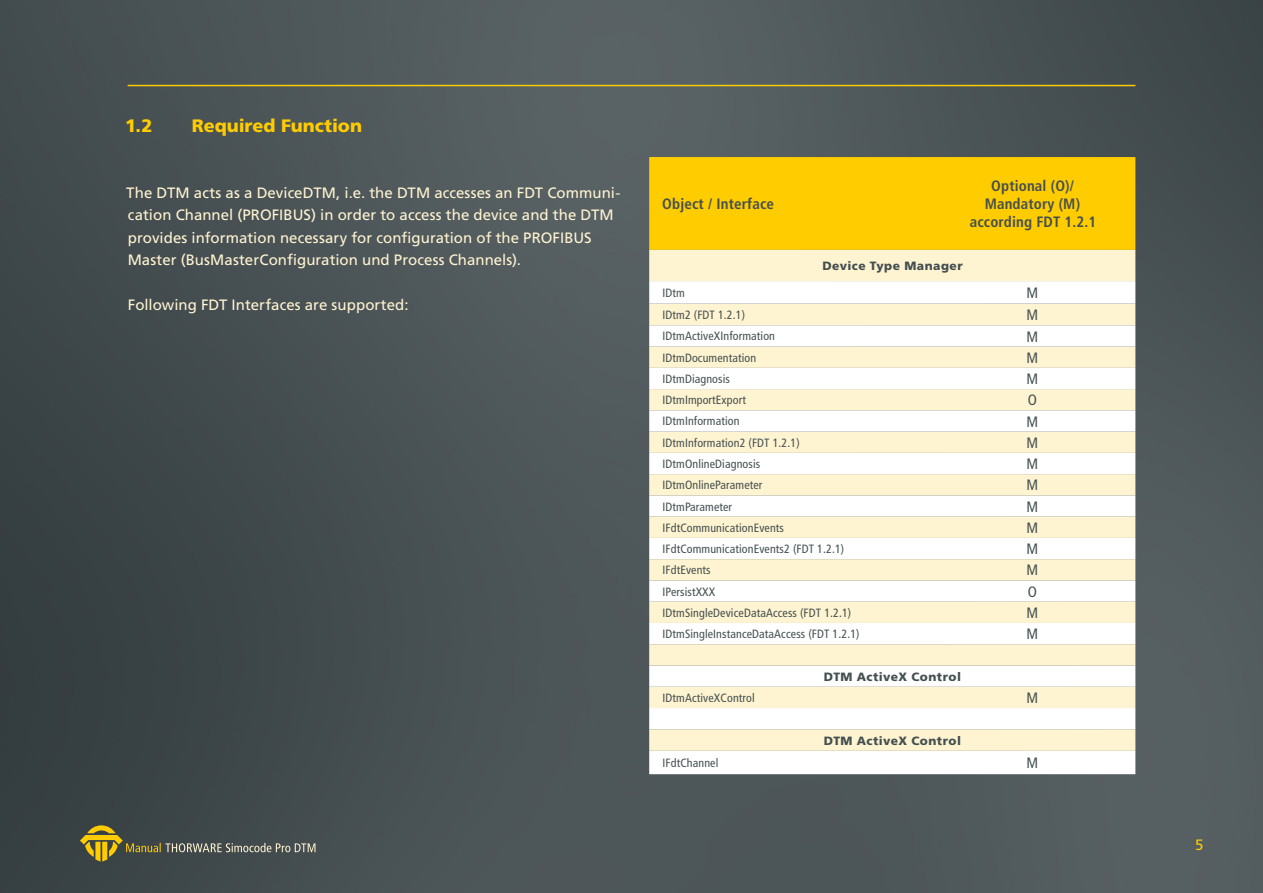
<style>
.page{position:relative;width:1263px;height:893px;background:#fff}
.page>*{position:absolute;margin:0;border:0;box-sizing:border-box;transform-origin:0 0}
.t1{font:900 18px "Frutiger LT Std";color:#fc0}
.t2{font:15px/22.5px "Frutiger LT Std";letter-spacing:.005em;color:#fff4d1}
.t3{font:700 condensed 15px/18px "Frutiger LT Std";letter-spacing:.01em;color:#444f50;text-align:center}
.t4{font:condensed 15px "Frutiger LT Std";color:#444f50}
.t5{font:15px "Frutiger LT Std";color:#fc0}
.t6{font:condensed 12px "Frutiger LT Std";letter-spacing:.01em;color:#444f50}
.t7{font:900 12px "Frutiger LT Std";letter-spacing:.04em;color:#444f50}
</style>
<div class="page">
<img style="left:0;top:0;width:1263px;height:893px">
<svg style="left:80px;top:825px;width:235px;height:37px;background:#585b4a"></svg>
<hr style="left:128px;top:85px;width:1007px;height:1px;background:#fc0">
<div style="left:649px;top:157px;width:486px;height:93px;background:#fc0"></div>
<div style="left:649px;top:250px;width:486px;height:31px;background:#fff4d1"></div>
<svg style="left:649px;top:281px;width:486px;height:493px"></svg>
<svg style="left:649px;top:474px;width:486px;height:277px;fill:#fff4d1"></svg>
<h1 class="t1" style="left:125px;top:114px;width:29px">1.2</h1>
<h1 class="t1" style="left:192px;top:114px;width:172px">Required Function</h1>
<p class="t2" style="left:126px;top:181px;width:495px">The DTM acts as a DeviceDTM, i.e. the DTM accesses an FDT Communi&shy;cation Channel (PROFIBUS) in order to access the device and the DTM provides information necessary for configuration of the PROFIBUS Master (BusMasterConfiguration und Process Channels).</p>
<p class="t2" style="left:128px;top:294px;width:282px">Following FDT Interfaces are supported:</p>
<p class="t3" style="left:662px;top:195px;width:113px">Object / Interface</p>
<p class="t3" style="left:970px;top:177px;width:128px">Optional (O)/<br>Mandatory (M) according FDT 1.2.1</p>
<p class="t7" style="left:822px;top:259px;width:142px">Device Type Manager</p>
<p class="t6" style="left:662px;top:286px;width:24px">IDtm</p>
<p class="t4" style="left:1026px;top:284px;width:13px">M</p>
<p class="t6" style="left:662px;top:308px;width:84px">IDtm2 (FDT 1.2.1)</p>
<p class="t4" style="left:1026px;top:306px;width:13px">M</p>
<p class="t6" style="left:662px;top:329px;width:114px">IDtmActiveXInformation</p>
<p class="t4" style="left:1026px;top:328px;width:13px">M</p>
<p class="t6" style="left:662px;top:351px;width:95px">IDtmDocumentation</p>
<p class="t4" style="left:1026px;top:349px;width:13px">M</p>
<p class="t6" style="left:662px;top:372px;width:69px">IDtmDiagnosis</p>
<p class="t4" style="left:1026px;top:370px;width:13px">M</p>
<p class="t6" style="left:662px;top:393px;width:85px">IDtmImportExport</p>
<p class="t4" style="left:1028px;top:391px;width:11px">O</p>
<p class="t6" style="left:662px;top:414px;width:79px">IDtmInformation</p>
<p class="t4" style="left:1026px;top:413px;width:13px">M</p>
<p class="t6" style="left:662px;top:436px;width:139px">IDtmInformation2 (FDT 1.2.1)</p>
<p class="t4" style="left:1026px;top:434px;width:13px">M</p>
<p class="t6" style="left:662px;top:457px;width:99px">IDtmOnlineDiagnosis</p>
<p class="t4" style="left:1026px;top:455px;width:13px">M</p>
<p class="t6" style="left:662px;top:478px;width:101px">IDtmOnlineParameter</p>
<p class="t4" style="left:1026px;top:476px;width:13px">M</p>
<p class="t6" style="left:662px;top:499px;width:71px">IDtmParameter</p>
<p class="t4" style="left:1026px;top:498px;width:13px">M</p>
<p class="t6" style="left:662px;top:521px;width:123px">IFdtCommunicationEvents</p>
<p class="t4" style="left:1026px;top:519px;width:13px">M</p>
<p class="t6" style="left:662px;top:542px;width:183px">IFdtCommunicationEvents2 (FDT 1.2.1)</p>
<p class="t4" style="left:1026px;top:540px;width:13px">M</p>
<p class="t6" style="left:662px;top:563px;width:50px">IFdtEvents</p>
<p class="t4" style="left:1026px;top:561px;width:13px">M</p>
<p class="t6" style="left:662px;top:584px;width:54px">IPersistXXX</p>
<p class="t4" style="left:1028px;top:583px;width:11px">O</p>
<p class="t6" style="left:662px;top:606px;width:190px">IDtmSingleDeviceDataAccess (FDT 1.2.1)</p>
<p class="t4" style="left:1026px;top:604px;width:13px">M</p>
<p class="t6" style="left:662px;top:627px;width:199px">IDtmSingleInstanceDataAccess (FDT 1.2.1)</p>
<p class="t4" style="left:1026px;top:625px;width:13px">M</p>
<p class="t7" style="left:824px;top:669px;width:139px">DTM ActiveX Control</p>
<p class="t6" style="left:662px;top:691px;width:94px">IDtmActiveXControl</p>
<p class="t4" style="left:1026px;top:689px;width:13px">M</p>
<p class="t7" style="left:824px;top:733px;width:139px">DTM ActiveX Control</p>
<p class="t6" style="left:662px;top:756px;width:57px">IFdtChannel</p>
<p class="t4" style="left:1026px;top:754px;width:13px">M</p>
<p class="t5" style="left:1195px;top:836px;width:10px">5</p>
</div>
